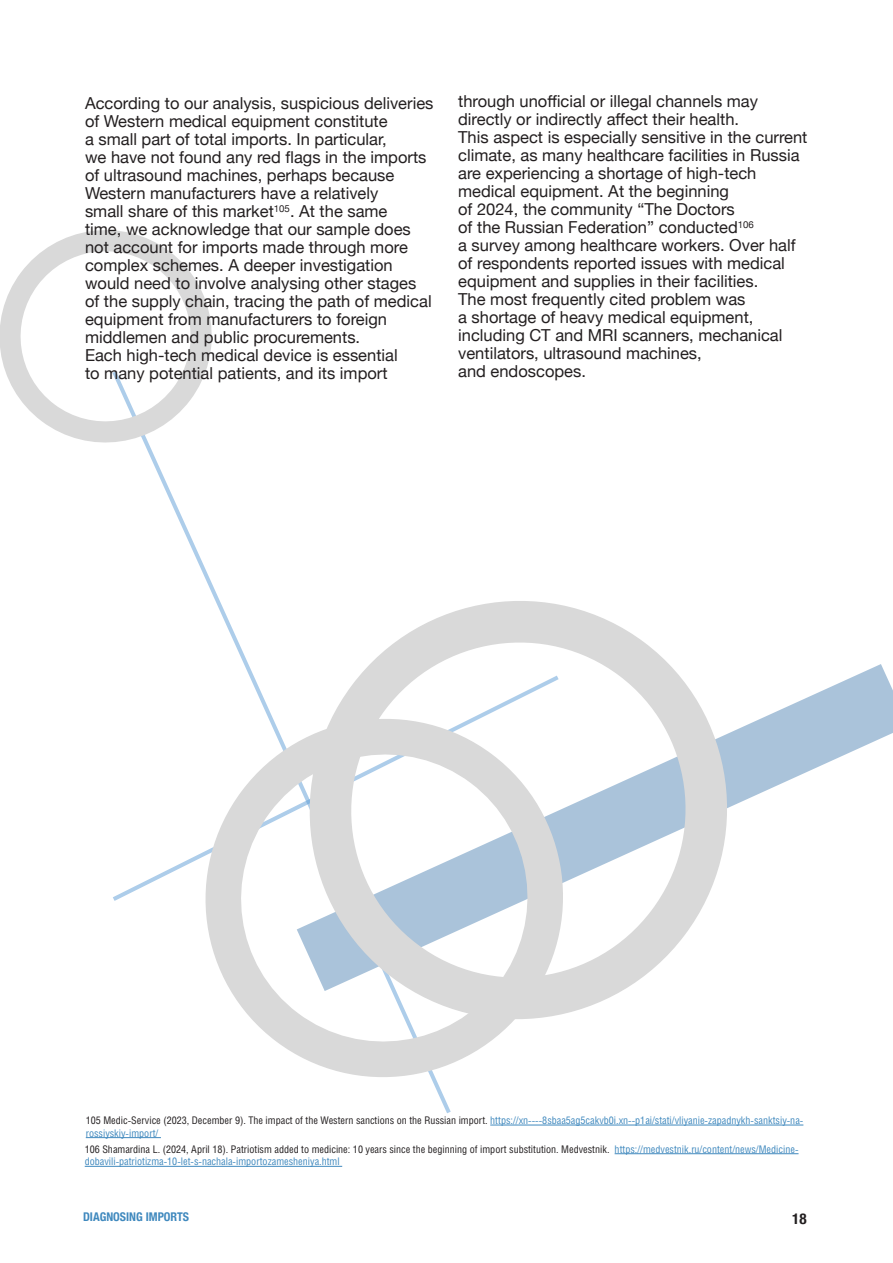
<style>
.page{position:relative;width:893px;height:1263px;background:#fff}
.page>*{position:absolute;margin:0;border:0;box-sizing:border-box;transform-origin:0 0}
.t1{font:16.5px/18px "Helvetica Neue";color:#231f20}
.t2{font:700 condensed 15px "Helvetica Neue";color:#231f20}
.t3{font:700 condensed 12px "Helvetica Neue";color:#4089be}
.t4{font:10.5px/12.6px "Helios Cond C";color:#231f20}
.t5{font:10.5px/12.6px "Helios Cond C";color:#4089be}
.s1{color:#231f20}
.s2{color:#4089be}
</style>
<div class="page">
<svg style="left:112px;top:456px;width:339px;height:683px"></svg>
<svg style="left:112px;top:675px;width:170px;height:226px"></svg>
<svg style="left:754px;top:664px;width:139px;height:132px;fill:#aac3da"></svg>
<svg style="left:282px;top:573px;width:472px;height:434px"></svg>
<svg style="left:0;top:230px;width:212px;height:226px"></svg>
<svg style="left:182px;top:695px;width:404px;height:406px"></svg>
<hr style="left:490px;top:1125px;width:313px;height:1px;background:#4089be">
<hr style="left:86px;top:1137px;width:75px;height:1px;background:#4089be">
<hr style="left:615px;top:1153px;width:183px;height:1px;background:#4089be">
<hr style="left:85px;top:1166px;width:257px;height:1px;background:#4089be">
<p class="t1" style="left:85px;top:95px;width:350px">According to our analysis, suspicious deliveries of Western medical equipment constitute<br>a small part of total imports. In particular,<br>we have not found any red flags in the imports of ultrasound machines, perhaps because Western manufacturers have a relatively<br>small share of this market<sup>105</sup>. At the same<br>time, we acknowledge that our sample does not account for imports made through more complex schemes. A deeper investigation would need to involve analysing other stages of the supply chain, tracing the path of medical equipment from manufacturers to foreign middlemen and public procurements.</p>
<p class="t1" style="left:85px;top:347px;width:314px">Each high-tech medical device is essential to many potential patients, and its import</p>
<p class="t1" style="left:458px;top:93px;width:351px">through unofficial or illegal channels may directly or indirectly affect their health.<br>This aspect is especially sensitive in the current climate, as many healthcare facilities in Russia are experiencing a shortage of high-tech medical equipment. At the beginning<br>of 2024, the community “The Doctors<br>of the Russian Federation” conducted<sup>106<br></sup>a survey among healthcare workers. Over half of respondents reported issues with medical equipment and supplies in their facilities.<br>The most frequently cited problem was<br>a shortage of heavy medical equipment, including CT and MRI scanners, mechanical ventilators, ultrasound machines,<br>and endoscopes.</p>
<p class="t5" style="left:86px;top:1114px;width:719px"><span class="s1">105 Medic-Service (2023, December 9). The impact of the Western sanctions on the Russian import.</span> https://xn----8sbaa5ag5cakvb0i.xn--p1ai/stati/vliyanie-zapadnykh-sanktsiy-na&shy;rossiyskiy-import/</p>
<p class="t4" style="left:85px;top:1142px;width:715px">106 Shamardina L. (2024, April 18). Patriotism added to medicine: 10 years since the beginning of import substitution. Medvestnik. <span class="s2">https://medvestnik.ru/content/news/Medicine&shy;dobavili-patriotizma-10-let-s-nachala-importozamesheniya.html</span></p>
<p class="t3" style="left:83px;top:1207px;width:107px">DIAGNOSING IMPORTS</p>
<p class="t2" style="left:792px;top:1206px;width:16px">18</p>
</div>
